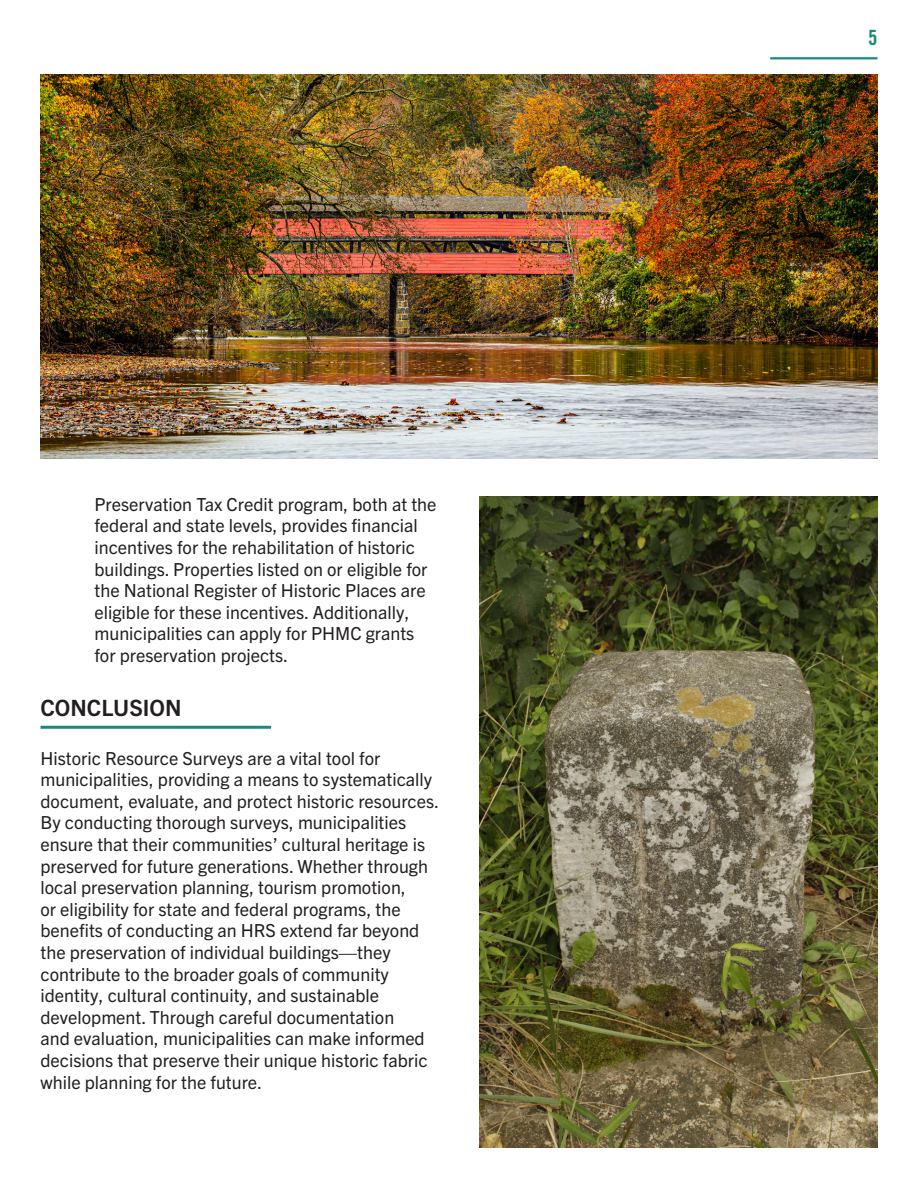
<style>
.page{position:relative;width:918px;height:1188px;background:#fff}
.page>*{position:absolute;margin:0;border:0;box-sizing:border-box;transform-origin:0 0}
.Section_headings{font:700 22.5px "Trade Gothic Next LT Pro";color:#231f20}
.t1{font:21px "Trade Gothic LT Std Bd Cn 20";color:#198a79}
.t2{font:18px/21.6px "Trade Gothic Next LT Pro";color:#231f20}
</style>
<div class="page">
<img style="left:40px;top:74px;width:838px;height:385px">
<img style="left:479px;top:497px;width:399px;height:651px">
<hr style="left:770px;top:57px;width:107px;height:2px;background:#198a79">
<hr style="left:40px;top:726px;width:231px;height:3px;background:#198a79">
<p class="t2" style="left:94px;top:492px;width:344px">Preservation Tax Credit program, both at the federal and state levels, provides financial incentives for the rehabilitation of historic buildings. Properties listed on or eligible for the National Register of Historic Places are eligible for these incentives. Additionally, municipalities can apply for PHMC grants for preservation projects.</p>
<p class="Section_headings" style="left:40px;top:692px;width:143px">CONCLUSION</p>
<p class="t2" style="left:40px;top:746px;width:400px">Historic Resource Surveys are a vital tool for municipalities, providing a means to systematically document, evaluate, and protect historic resources.<br>By conducting thorough surveys, municipalities ensure that their communities’ cultural heritage is preserved for future generations. Whether through local preservation planning, tourism promotion,<br>or eligibility for state and federal programs, the benefits of conducting an HRS extend far beyond the preservation of individual buildings—they contribute to the broader goals of community identity, cultural continuity, and sustainable development. Through careful documentation<br>and evaluation, municipalities can make informed decisions that preserve their unique historic fabric while planning for the future.</p>
<p class="t1" style="left:868px;top:25px;width:11px">5</p>
</div>
